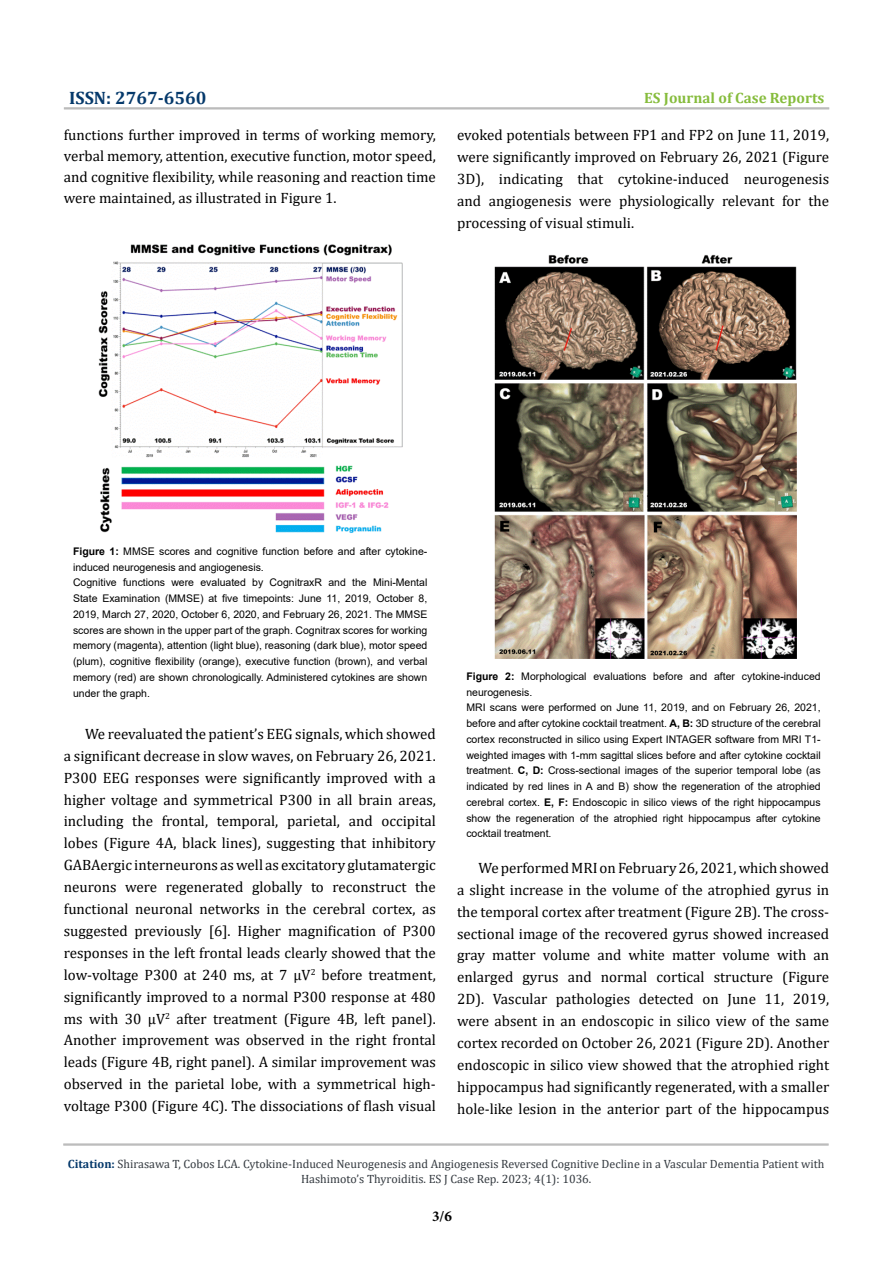
<style>
.page{position:relative;width:893px;height:1263px;background:#fff}
.page>*{position:absolute;margin:0;border:0;box-sizing:border-box;transform-origin:0 0}
.t1{font:700 18px "Cambria";color:#05396b}
.t2{font:15px/21.9px "Cambria";color:#000;text-align:justify}
.t3{font:700 15px "Cambria";color:#86bc3c}
.t4{font:700 15px "Minion Pro";color:#000}
.t5{font:12px/15px "Cambria";color:#343a40;text-align:center}
.t6{font:10.5px/15.8px "Arial";color:#000}
.s1{font-weight:700}
.s2{font-weight:700;color:#05396b}
</style>
<div class="page">
<hr style="left:63px;top:1144px;width:766px;height:1px;background:#000">
<hr style="left:63px;top:1145px;width:766px;height:1px;background:#000">
<hr style="left:64px;top:108px;width:765px;height:1px;background:#000">
<hr style="left:64px;top:109px;width:765px;height:1px;background:#000">
<img style="left:494px;top:254px;width:303px;height:405px">
<img style="left:98px;top:244px;width:305px;height:289px">
<p class="t1" style="left:69px;top:85px;width:139px">ISSN: 2767-6560</p>
<p class="t3" style="left:644px;top:87px;width:182px">ES Journal of Case Reports</p>
<p class="t2" style="left:64px;top:125px;width:374px;line-height:21px">functions further improved in terms of working memory, verbal memory, attention, executive function, motor speed, and cognitive flexibility, while reasoning and reaction time were maintained, as illustrated in Figure 1.</p>
<p class="t2" style="left:457px;top:124px;width:374px">evoked potentials between FP1 and FP2 on June 11, 2019, were significantly improved on February 26, 2021 (Figure 3D), indicating that cytokine-induced neurogenesis and angiogenesis were physiologically relevant for the processing of visual stimuli.</p>
<p class="t6" style="left:73px;top:543px;width:356px"><span class="s1">Figure 1:</span> MMSE scores and cognitive function before and after cytokine&shy;induced neurogenesis and angiogenesis.<br>Cognitive functions were evaluated by CognitraxR and the Mini-Mental State Examination (MMSE) at five timepoints: June 11, 2019, October 8, 2019, March 27, 2020, October 6, 2020, and February 26, 2021. The MMSE scores are shown in the upper part of the graph. Cognitrax scores for working memory (magenta), attention (light blue), reasoning (dark blue), motor speed (plum), cognitive flexibility (orange), executive function (brown), and verbal memory (red) are shown chronologically. Administered cytokines are shown under the graph.</p>
<p class="t2" style="left:64px;top:723px;width:374px;text-indent:21px">We reevaluated the patient’s EEG signals, which showed a significant decrease in slow waves, on February 26, 2021.<br>P300 EEG responses were significantly improved with a higher voltage and symmetrical P300 in all brain areas, including the frontal, temporal, parietal, and occipital lobes (Figure 4A, black lines), suggesting that inhibitory GABAergic interneurons as well as excitatory glutamatergic neurons were regenerated globally to reconstruct the functional neuronal networks in the cerebral cortex, as suggested previously [6]. Higher magnification of P300 responses in the left frontal leads clearly showed that the low-voltage P300 at 240 ms, at 7 µV<sup>2</sup> before treatment, significantly improved to a normal P300 response at 480 ms with 30 µV<sup>2</sup> after treatment (Figure 4B, left panel).<br>Another improvement was observed in the right frontal leads (Figure 4B, right panel). A similar improvement was observed in the parietal lobe, with a symmetrical high&shy;voltage P300 (Figure 4C). The dissociations of flash visual</p>
<p class="t6" style="left:466px;top:668px;width:356px"><span class="s1">Figure 2:</span> Morphological evaluations before and after cytokine-induced neurogenesis.<br>MRI scans were performed on June 11, 2019, and on February 26, 2021, before and after cytokine cocktail treatment. <span class="s1">A, B:</span> 3D structure of the cerebral cortex reconstructed in silico using Expert INTAGER software from MRI T1- weighted images with 1-mm sagittal slices before and after cytokine cocktail treatment. <span class="s1">C, D:</span> Cross-sectional images of the superior temporal lobe (as indicated by red lines in A and B) show the regeneration of the atrophied cerebral cortex. <span class="s1">E, F:</span> Endoscopic in silico views of the right hippocampus show the regeneration of the atrophied right hippocampus after cytokine cocktail treatment.</p>
<p class="t2" style="left:457px;top:857px;width:374px;text-indent:21px">We performed MRI on February 26, 2021, which showed a slight increase in the volume of the atrophied gyrus in the temporal cortex after treatment (Figure 2B). The cross&shy;sectional image of the recovered gyrus showed increased gray matter volume and white matter volume with an enlarged gyrus and normal cortical structure (Figure 2D). Vascular pathologies detected on June 11, 2019, were absent in an endoscopic in silico view of the same cortex recorded on October 26, 2021 (Figure 2D). Another endoscopic in silico view showed that the atrophied right hippocampus had significantly regenerated, with a smaller hole-like lesion in the anterior part of the hippocampus</p>
<p class="t5" style="left:68px;top:1156px;width:758px"><span class="s2">Citation:</span> Shirasawa T, Cobos LCA. Cytokine-Induced Neurogenesis and Angiogenesis Reversed Cognitive Decline in a Vascular Dementia Patient with<br>Hashimoto’s Thyroiditis. ES J Case Rep. 2023; 4(1): 1036.</p>
<p class="t4" style="left:432px;top:1205px;width:21px">3/6</p>
</div>
